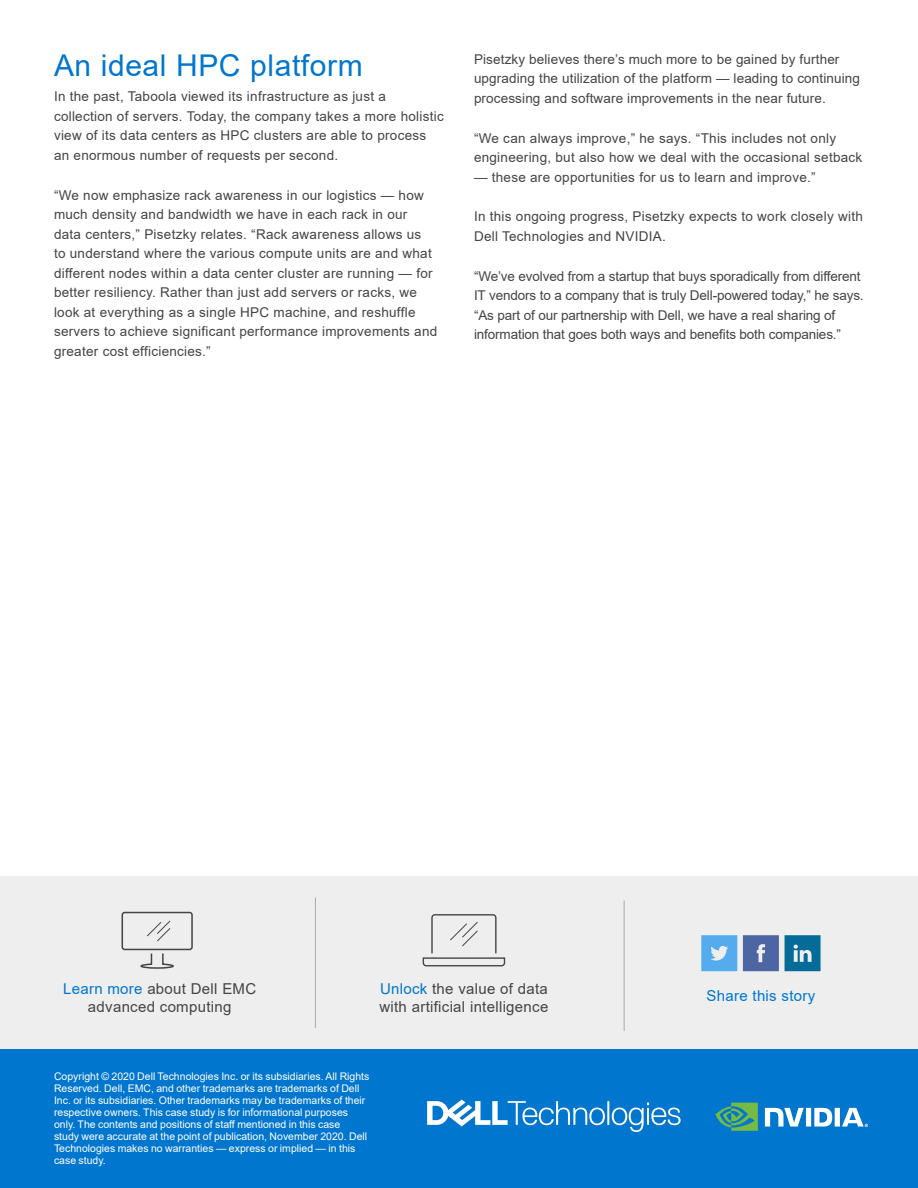
<style>
.page{position:relative;width:918px;height:1188px;background:#fff}
.page>*{position:absolute;margin:0;border:0;box-sizing:border-box;transform-origin:0 0}
.t1{font:30px "Arial";letter-spacing:.02em;color:#0076ce}
.CTA_call_out{font:15px/18px "Arial";letter-spacing:.02em;color:#444;text-align:center}
.CTA_call_out-2{font:15px "Arial";letter-spacing:.02em;color:#0076ce}
.body{font:13.5px/19.5px "Arial";letter-spacing:.02em;color:#444}
.body-2{font:13.5px/19.5px "Arial";letter-spacing:-.01em;color:#444}
.LAST_PAGE_Disclaimer{font:10.5px/12px "Arial";color:#fff}
.s1{color:#0076ce}
</style>
<div class="page">
<div style="left:0;top:1049px;width:918px;height:139px;background:#0076ce"></div>
<div style="left:0;top:877px;width:918px;height:172px;background:#eee"></div>
<hr style="left:315px;top:898px;width:1px;height:130px;background:#aaa">
<hr style="left:624px;top:901px;width:1px;height:130px;background:#aaa">
<div style="left:122px;top:912px;width:71px;height:38px;border:2px solid #444;border-radius:2px"></div>
<svg style="left:147px;top:920px;width:24px;height:22px"></svg>
<svg style="left:140px;top:953px;width:34px;height:16px"></svg>
<svg style="left:743px;top:935px;width:36px;height:36px"></svg>
<svg style="left:701px;top:935px;width:36px;height:36px"></svg>
<svg style="left:785px;top:935px;width:36px;height:36px"></svg>
<svg style="left:422px;top:914px;width:84px;height:53px"></svg>
<svg style="left:427px;top:1100px;width:254px;height:32px"></svg>
<svg style="left:765px;top:1108px;width:103px;height:19px"></svg>
<svg style="left:715px;top:1103px;width:43px;height:28px"></svg>
<h1 class="t1" style="left:54px;top:45px;width:310px">An ideal HPC platform</h1>
<p class="body" style="left:54px;top:87px;width:391px">In the past, Taboola viewed its infrastructure as just a collection of servers. Today, the company takes a more holistic view of its data centers as HPC clusters are able to process an enormous number of requests per second.</p>
<p class="body" style="left:54px;top:185px;width:385px">“We now emphasize rack awareness in our logistics — how much density and bandwidth we have in each rack in our data centers,” Pisetzky relates. “Rack awareness allows us<br>to understand where the various compute units are and what different nodes within a data center cluster are running — for better resiliency. Rather than just add servers or racks, we look at everything as a single HPC machine, and reshuffle servers to achieve significant performance improvements and greater cost efficiencies.”</p>
<p class="body" style="left:474px;top:49px;width:388px">Pisetzky believes there’s much more to be gained by further upgrading the utilization of the platform — leading to continuing processing and software improvements in the near future.</p>
<p class="body" style="left:474px;top:128px;width:390px">“We can always improve,” he says. “This includes not only engineering, but also how we deal with the occasional setback</p>
<p class="body" style="left:474px;top:167px;width:343px">— these are opportunities for us to learn and improve.”</p>
<p class="body" style="left:474px;top:207px;width:390px">In this ongoing progress, Pisetzky expects to work closely with<br>Dell Technologies and NVIDIA.</p>
<p class="body-2" style="left:474px;top:266px;width:391px">“We’ve evolved from a startup that buys sporadically from different IT vendors to a company that is truly Dell-powered today,” he says. “As part of our partnership with Dell, we have a real sharing of information that goes both ways and benefits both companies.”</p>
<p class="CTA_call_out" style="left:63px;top:980px;width:195px"><span class="s1">Learn more</span> about Dell EMC advanced computing</p>
<p class="CTA_call_out" style="left:379px;top:980px;width:170px;text-align:left"><span class="s1">Unlock</span> the value of data with artificial intelligence</p>
<p class="LAST_PAGE_Disclaimer" style="left:54px;top:1071px;width:317px">Copyright © 2020 Dell Technologies Inc. or its subsidiaries. All Rights Reserved. Dell, EMC, and other trademarks are trademarks of Dell Inc. or its subsidiaries. Other trademarks may be trademarks of their respective owners. This case study is for informational purposes only. The contents and positions of staff mentioned in this case<br>study were accurate at the point of publication, November 2020. Dell Technologies makes no warranties — express or implied — in this case study.</p>
<p class="CTA_call_out-2" style="left:707px;top:985px;width:110px">Share this story</p>
</div>
